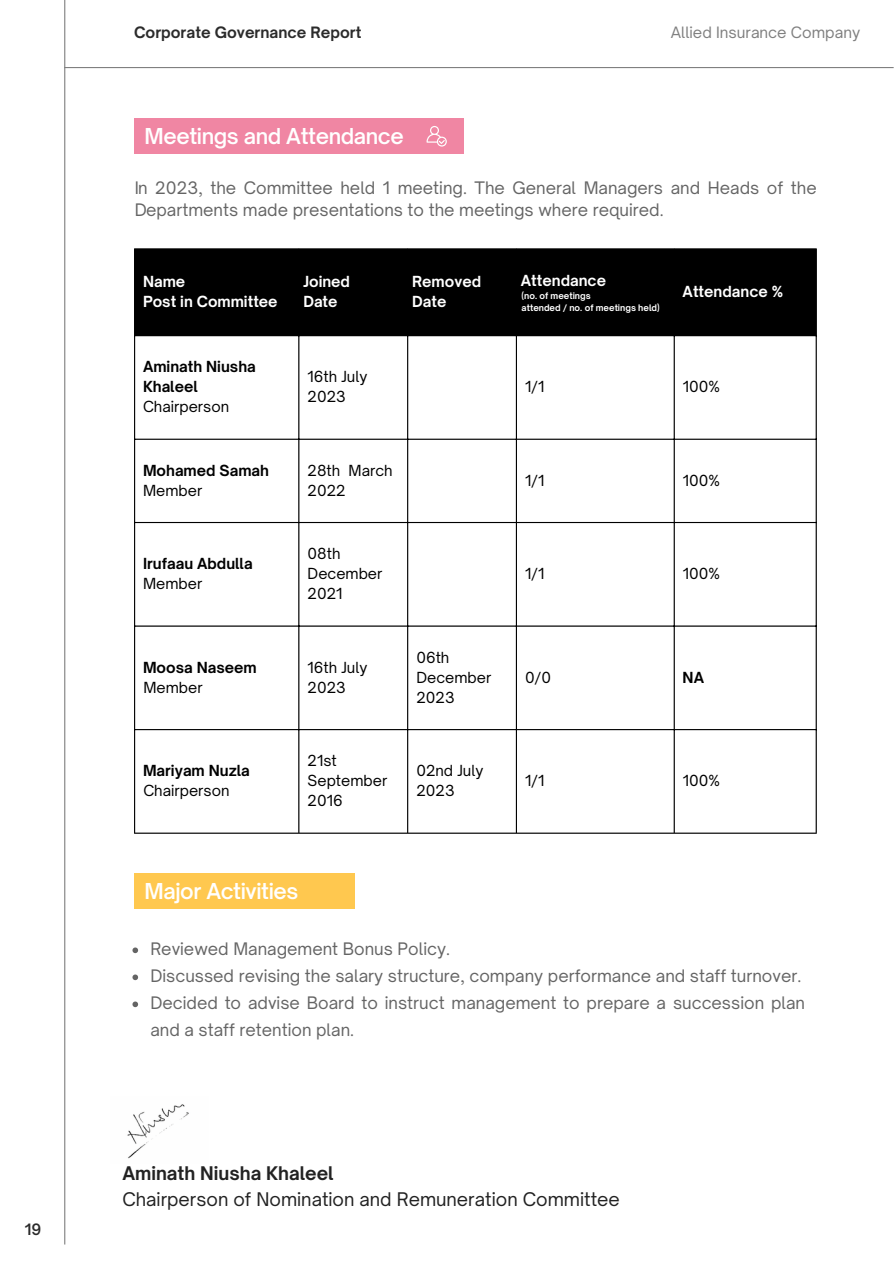
<style>
.page{position:relative;width:894px;height:1264px;background:#fff}
.page>*{position:absolute;margin:0;border:0;box-sizing:border-box;transform-origin:0 0}
.t1{font:600 21px "Open Sauce One";letter-spacing:-.02em;color:#fff}
.t2{font:18px "Open Sauce One";color:#222}
.t3{font:700 18px "Open Sauce One";color:#222}
.t4{font:16.5px/27px "Open Sauce One";color:#222}
.t5{font:700 15px "Open Sauce One";color:#2b2b2b}
.t6{font:15px "Open Sauce One";color:#808080}
.t7{font:600 15px "Open Sauce One";color:#2b2b2b}
.t8{font:14.7px "Open Sauce One";color:#000}
.t9{font:700 14.7px "Open Sauce One";color:#000}
.t10{font:700 14.7px "Open Sauce One";color:#fff}
.t11{font:700 8.7px "Open Sauce One";color:#fff}
</style>
<div class="page">
<hr style="left:64px;top:0;width:1px;height:1244px;background:#808080">
<hr style="left:64px;top:67px;width:829px;height:1px;background:#808080">
<div style="left:134px;top:119px;width:329px;height:35px;background:#f086a3"></div>
<div style="left:134px;top:873px;width:220px;height:35px;background:#ffc84f"></div>
<svg style="left:426px;top:126px;width:20px;height:20px"></svg>
<div style="left:135px;top:249px;width:680px;height:86px;background:#000"></div>
<hr style="left:134px;top:249px;width:1px;height:583px;background:#000">
<hr style="left:298px;top:249px;width:1px;height:583px;background:#000">
<hr style="left:407px;top:249px;width:1px;height:583px;background:#000">
<hr style="left:515px;top:249px;width:2px;height:583px;background:#000">
<hr style="left:673px;top:249px;width:1px;height:583px;background:#000">
<hr style="left:815px;top:249px;width:1px;height:583px;background:#000">
<hr style="left:134px;top:248px;width:682px;height:1px;background:#000">
<hr style="left:134px;top:335px;width:682px;height:1px;background:#000">
<hr style="left:134px;top:438px;width:682px;height:2px;background:#000">
<hr style="left:134px;top:522px;width:682px;height:1px;background:#000">
<hr style="left:134px;top:625px;width:682px;height:1px;background:#000">
<hr style="left:134px;top:729px;width:682px;height:1px;background:#000">
<hr style="left:134px;top:832px;width:682px;height:1px;background:#000">
<img style="left:127px;top:1104px;width:62px;height:55px">
<svg style="left:132px;top:947px;width:6px;height:6px"></svg>
<svg style="left:132px;top:974px;width:6px;height:6px"></svg>
<svg style="left:132px;top:1001px;width:6px;height:6px"></svg>
<p class="t7" style="left:25px;top:1219px;width:18px">19</p>
<p class="t5" style="left:134px;top:23px;width:229px">Corporate Governance Report</p>
<p class="t6" style="left:670px;top:23px;width:191px">Allied Insurance Company</p>
<p class="t1" style="left:144px;top:123px;width:261px">Meetings and Attendance</p>
<p class="t4" style="left:134px;top:176px;width:684px;line-height:22.5px">In 2023, the Committee held 1 meeting. The General Managers and Heads of the<br>Departments made presentations to the meetings where required.</p>
<p class="t10" style="left:143px;top:272px;width:44px">Name</p>
<h4 class="t10" style="left:143px;top:292px;width:136px">Post in Committee</h4>
<p class="t9" style="left:143px;top:357px;width:114px">Aminath Niusha</p>
<p class="t9" style="left:143px;top:377px;width:56px">Khaleel</p>
<p class="t8" style="left:143px;top:398px;width:88px">Chairperson</p>
<p class="t9" style="left:143px;top:461px;width:127px">Mohamed Samah</p>
<p class="t8" style="left:143px;top:481px;width:61px">Member</p>
<p class="t9" style="left:143px;top:554px;width:111px">Irufaau Abdulla</p>
<p class="t8" style="left:143px;top:574px;width:61px">Member</p>
<p class="t9" style="left:143px;top:658px;width:115px">Moosa Naseem</p>
<p class="t8" style="left:143px;top:678px;width:61px">Member</p>
<p class="t9" style="left:143px;top:761px;width:108px">Mariyam Nuzla</p>
<p class="t8" style="left:143px;top:781px;width:88px">Chairperson</p>
<h1 class="t10" style="left:303px;top:272px;width:48px">Joined</h1>
<p class="t10" style="left:303px;top:292px;width:36px">Date</p>
<p class="t10" style="left:412px;top:272px;width:70px">Removed</p>
<p class="t10" style="left:412px;top:292px;width:36px">Date</p>
<p class="t8" style="left:307px;top:367px;width:61px">16th July</p>
<p class="t8" style="left:307px;top:388px;width:40px">2023</p>
<p class="t8" style="left:307px;top:461px;width:86px">28th March</p>
<p class="t8" style="left:307px;top:481px;width:39px">2022</p>
<p class="t8" style="left:307px;top:544px;width:34px">08th</p>
<p class="t8" style="left:307px;top:564px;width:76px">December</p>
<p class="t8" style="left:307px;top:584px;width:36px">2021</p>
<p class="t8" style="left:307px;top:658px;width:61px">16th July</p>
<p class="t8" style="left:307px;top:678px;width:40px">2023</p>
<p class="t8" style="left:307px;top:751px;width:31px">21st</p>
<p class="t8" style="left:307px;top:771px;width:81px">September</p>
<p class="t8" style="left:307px;top:791px;width:36px">2016</p>
<p class="t8" style="left:416px;top:648px;width:34px">06th</p>
<p class="t8" style="left:416px;top:668px;width:76px">December</p>
<p class="t8" style="left:416px;top:688px;width:40px">2023</p>
<p class="t8" style="left:416px;top:761px;width:68px">02nd July</p>
<p class="t8" style="left:416px;top:781px;width:40px">2023</p>
<p class="t10" style="left:520px;top:271px;width:87px">Attendance</p>
<p class="t11" style="left:521px;top:290px;width:71px">(no. of meetings</p>
<p class="t11" style="left:521px;top:302px;width:140px">attended / no. of meetings held)</p>
<p class="t10" style="left:682px;top:282px;width:102px">Attendance %</p>
<p class="t8" style="left:525px;top:377px;width:21px">1/1</p>
<p class="t8" style="left:682px;top:377px;width:39px">100%</p>
<p class="t8" style="left:525px;top:471px;width:21px">1/1</p>
<p class="t8" style="left:682px;top:471px;width:39px">100%</p>
<p class="t8" style="left:525px;top:564px;width:21px">1/1</p>
<p class="t8" style="left:682px;top:564px;width:39px">100%</p>
<p class="t8" style="left:525px;top:668px;width:27px">0/0</p>
<p class="t9" style="left:682px;top:668px;width:23px">NA</p>
<p class="t8" style="left:525px;top:771px;width:21px">1/1</p>
<p class="t8" style="left:682px;top:771px;width:39px">100%</p>
<p class="t1" style="left:144px;top:877px;width:156px">Major Activities</p>
<p class="t4" style="left:150px;top:935px;width:656px">Reviewed Management Bonus Policy.<br>Discussed revising the salary structure, company performance and staff turnover.<br>Decided to advise Board to instruct management to prepare a succession plan and a staff retention plan.</p>
<p class="t3" style="left:122px;top:1162px;width:213px">Aminath Niusha Khaleel</p>
<h1 class="t2" style="left:122px;top:1187px;width:499px">Chairperson of Nomination and Remuneration Committee</h1>
</div>
